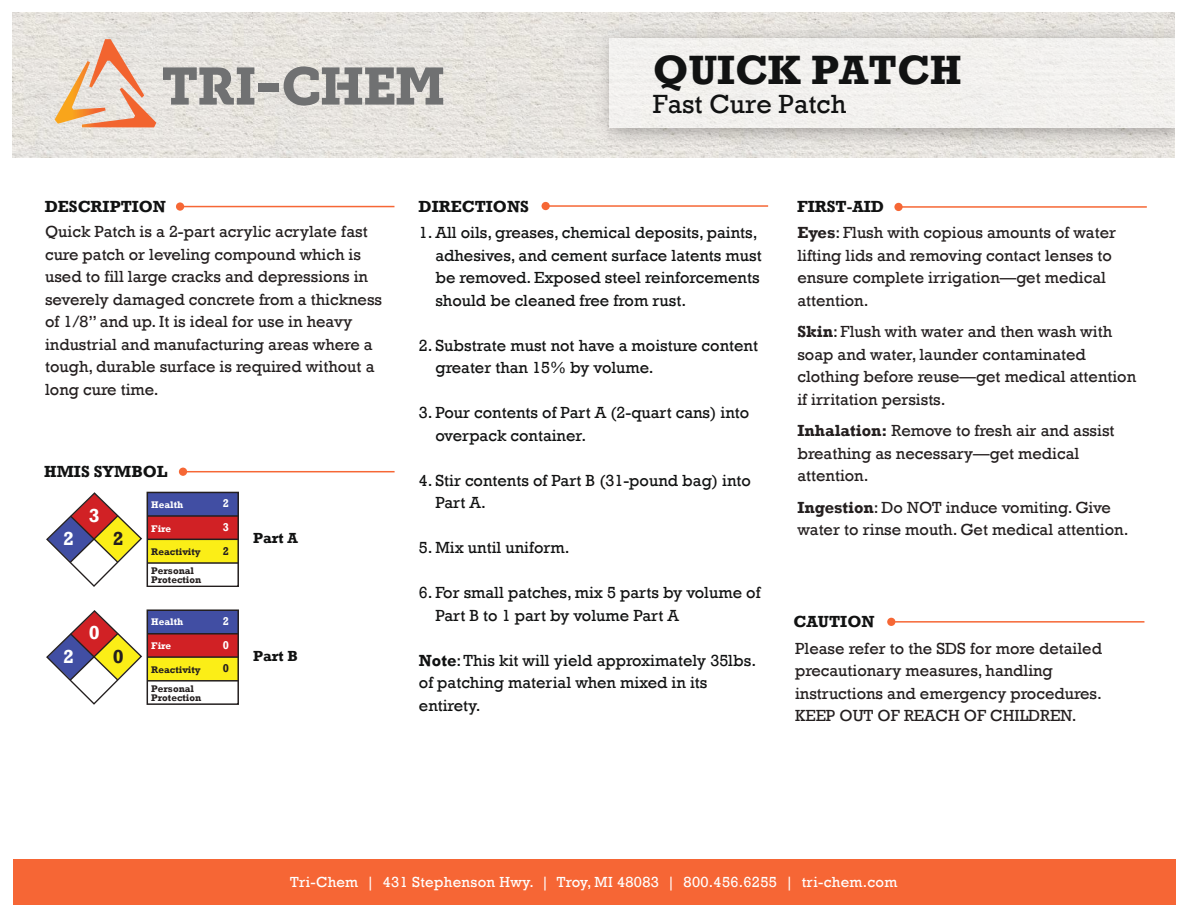
<style>
.page{position:relative;width:1188px;height:918px;background:#fff}
.page>*{position:absolute;margin:0;border:0;box-sizing:border-box;transform-origin:0 0}
.t1{font:700 42px "Rockwell";color:#111212}
.t2{font:27px "Rockwell";color:#111212}
.t3{font:700 19.35px "Rockwell";color:#fff}
.t4{font:700 19.35px "Rockwell";color:#241f1f}
.t5{font:16.5px/22.5px "Rockwell";color:#241f1f}
.t6{font:16.5px/22.5px "Rockwell";color:#111212}
.t7{font:700 16.5px "Rockwell";color:#111212}
.t8{font:15px "Rockwell";letter-spacing:.02em;color:#fff}
.t9{font:700 15px "Rockwell";color:#111212}
.t10{font:700 11.55px/23.7px "Rockwell";color:#fff}
.t11{font:700 11.55px "Rockwell";color:#241f1f}
.t12{font:700 9.9px/18.8px "Rockwell";color:#241f1f}
.t13{font:700 9.9px "Rockwell";color:#fff}
.s1{font-weight:700}
.s2{font-weight:700;color:#111212}
</style>
<div class="page">
<div style="left:13px;top:859px;width:1162px;height:45px;background:#f66635"></div>
<img style="left:13px;top:12px;width:240px;height:146px">
<img style="left:253px;top:12px;width:698px;height:146px">
<img style="left:951px;top:12px;width:224px;height:146px">
<img style="left:590px;top:19px;width:585px;height:135px">
<div style="left:609px;top:38px;width:566px;height:90px;background:#f2f1ee"></div>
<div style="left:258px;top:83px;width:20px;height:9px;background:#707172"></div>
<svg style="left:163px;top:67px;width:91px;height:38px;background:#a2a19f"></svg>
<svg style="left:284px;top:66px;width:159px;height:40px;background:#a2a1a0"></svg>
<svg style="left:55px;top:39px;width:101px;height:88px;background:#e9c6af"></svg>
<hr style="left:548px;top:205px;width:220px;height:2px;background:#f66735">
<div style="left:542px;top:202px;width:8px;height:8px;background:#f66735;border-radius:50%"></div>
<hr style="left:185px;top:471px;width:210px;height:1px;background:#f66735">
<div style="left:179px;top:468px;width:8px;height:8px;background:#f66735;border-radius:50%"></div>
<svg style="left:46px;top:492px;width:96px;height:95px"></svg>
<div style="left:147px;top:516px;width:91px;height:23px;background:#d12125"></div>
<div style="left:148px;top:539px;width:91px;height:24px;background:#fbee17"></div>
<div style="left:148px;top:492px;width:91px;height:24px;background:#414ea3"></div>
<div style="left:147px;top:492px;width:92px;height:95px;border:2px solid #241f1f"></div>
<hr style="left:147px;top:515px;width:91px;height:2px;background:#241f1f">
<hr style="left:147px;top:539px;width:91px;height:1px;background:#241f1f">
<hr style="left:147px;top:562px;width:91px;height:2px;background:#241f1f">
<svg style="left:46px;top:610px;width:96px;height:95px"></svg>
<div style="left:147px;top:633px;width:91px;height:24px;background:#d12125"></div>
<div style="left:148px;top:657px;width:91px;height:24px;background:#fbee17"></div>
<div style="left:148px;top:610px;width:91px;height:24px;background:#414ea3"></div>
<div style="left:147px;top:610px;width:92px;height:95px;border:2px solid #241f1f"></div>
<hr style="left:147px;top:633px;width:91px;height:2px;background:#241f1f">
<hr style="left:147px;top:656px;width:91px;height:2px;background:#241f1f">
<hr style="left:147px;top:680px;width:91px;height:2px;background:#241f1f">
<hr style="left:895px;top:621px;width:249px;height:2px;background:#f66735">
<div style="left:887px;top:618px;width:8px;height:8px;background:#f66735;border-radius:50%"></div>
<hr style="left:897px;top:206px;width:250px;height:2px;background:#f66735">
<div style="left:894px;top:203px;width:9px;height:8px;background:#f66735;border-radius:50%"></div>
<hr style="left:183px;top:206px;width:211px;height:1px;background:#f66735">
<div style="left:176px;top:202px;width:8px;height:9px;background:#f66735;border-radius:50%"></div>
<p class="t7" style="left:45px;top:197px;width:123px">DESCRIPTION</p>
<p class="t5" style="left:45px;top:221px;width:339px">Quick Patch is a 2-part acrylic acrylate fast cure patch or leveling compound which is used to fill large cracks and depressions in severely damaged concrete from a thickness of 1/8” and up. It is ideal for use in heavy industrial and manufacturing areas where a tough, durable surface is required without a long cure time.</p>
<p class="t7" style="left:44px;top:462px;width:125px">HMIS SYMBOL</p>
<p class="t3" style="left:89px;top:503px;width:12px">3</p>
<p class="t3" style="left:63px;top:527px;width:12px">2</p>
<p class="t4" style="left:113px;top:527px;width:12px">2</p>
<p class="t3" style="left:89px;top:621px;width:12px">0</p>
<p class="t3" style="left:63px;top:645px;width:12px">2</p>
<p class="t4" style="left:113px;top:645px;width:12px">0</p>
<p class="t13" style="left:151px;top:498px;width:33px">Health</p>
<p class="t13" style="left:151px;top:522px;width:21px">Fire</p>
<p class="t12" style="left:151px;top:542px;width:51px">Reactivity<br>Personal</p>
<p class="t12" style="left:151px;top:571px;width:51px">Protection</p>
<p class="t13" style="left:151px;top:616px;width:33px">Health</p>
<p class="t13" style="left:151px;top:640px;width:21px">Fire</p>
<p class="t12" style="left:151px;top:660px;width:51px">Reactivity<br>Personal</p>
<p class="t12" style="left:151px;top:688px;width:51px">Protection</p>
<p class="t10" style="left:223px;top:492px;width:8px">2<br>3</p>
<p class="t11" style="left:223px;top:544px;width:8px">2</p>
<p class="t10" style="left:223px;top:609px;width:8px">2<br>0</p>
<p class="t11" style="left:223px;top:661px;width:8px">0</p>
<p class="t9" style="left:253px;top:529px;width:46px">Part A</p>
<p class="t9" style="left:253px;top:647px;width:46px">Part B</p>
<h1 class="t1" style="left:653px;top:44px;width:310px">QUICK PATCH</h1>
<h2 class="t2" style="left:653px;top:88px;width:195px">Fast Cure Patch</h2>
<p class="t7" style="left:419px;top:197px;width:112px">DIRECTIONS</p>
<p class="t6" style="left:435px;top:222px;width:328px;text-indent:-16px">1. All oils, greases, chemical deposits, paints, adhesives, and cement surface latents must be removed. Exposed steel reinforcements should be cleaned free from rust.</p>
<p class="t6" style="left:435px;top:334px;width:324px;text-indent:-16px">2. Substrate must not have a moisture content greater than 15% by volume.</p>
<p class="t6" style="left:435px;top:402px;width:315px;text-indent:-16px">3. Pour contents of Part A (2-quart cans) into overpack container.</p>
<p class="t6" style="left:435px;top:469px;width:317px;text-indent:-16px">4. Stir contents of Part B (31-pound bag) into<br>Part A.</p>
<p class="t6" style="left:419px;top:537px;width:152px">5. Mix until uniform.</p>
<p class="t6" style="left:435px;top:582px;width:327px;text-indent:-16px">6. For small patches, mix 5 parts by volume of<br>Part B to 1 part by volume Part A</p>
<p class="t6" style="left:419px;top:649px;width:339px"><span class="s1">Note</span>: This kit will yield approximately 35lbs. of patching material when mixed in its entirety.</p>
<p class="t5" style="left:797px;top:193px;width:320px;line-height:26.4px"><span class="s2">FIRST-AID<br></span><span class="s1">Eyes</span>: Flush with copious amounts of water</p>
<p class="t5" style="left:797px;top:244px;width:316px">lifting lids and removing contact lenses to ensure complete irrigation—get medical attention.</p>
<p class="t5" style="left:797px;top:321px;width:340px"><span class="s1">Skin</span>: Flush with water and then wash with soap and water, launder contaminated clothing before reuse—get medical attention if irritation persists.</p>
<p class="t5" style="left:797px;top:420px;width:319px"><span class="s1">Inhalation:</span> Remove to fresh air and assist breathing as necessary—get medical attention.</p>
<p class="t5" style="left:797px;top:496px;width:333px"><span class="s1">Ingestion</span>: Do NOT induce vomiting. Give water to rinse mouth. Get medical attention.</p>
<p class="t7" style="left:794px;top:612px;width:82px">CAUTION</p>
<p class="t5" style="left:795px;top:637px;width:308px">Please refer to the SDS for more detailed precautionary measures, handling instructions and emergency procedures.<br>KEEP OUT OF REACH OF CHILDREN.</p>
<p class="t8" style="left:290px;top:873px;width:609px">Tri-Chem | 431 Stephenson Hwy. | Troy, MI 48083 | 800.456.6255 | tri-chem.com</p>
</div>
